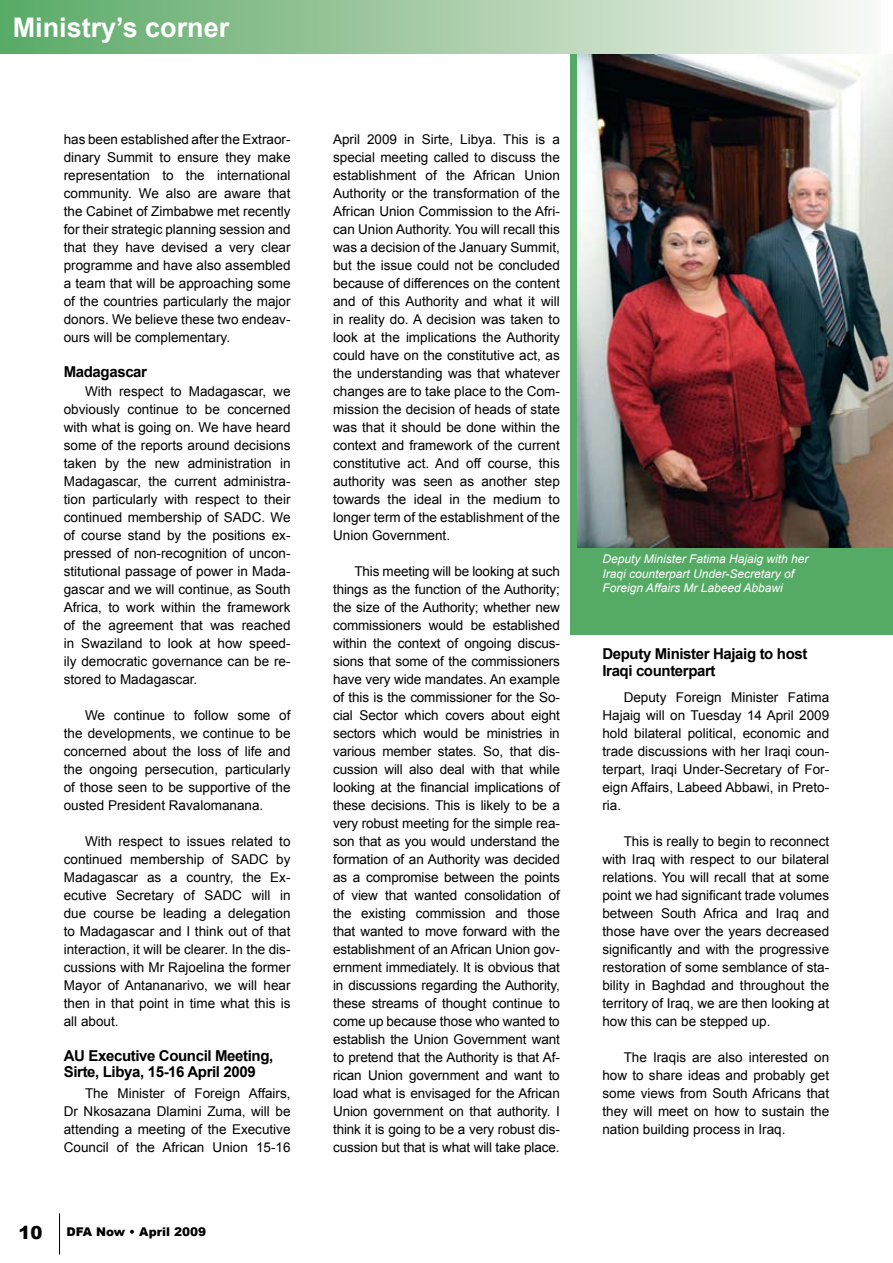
<style>
.page{position:relative;width:893px;height:1263px;background:#fff}
.page>*{position:absolute;margin:0;border:0;box-sizing:border-box;transform-origin:0 0}
.t1{font:700 27px "Arial";color:#fff}
.t2{font:900 18px "Arial";color:#000}
.t3{font:700 15px/16.5px "Arial";letter-spacing:-.025em;color:#000}
.t4{font:13.5px/18px "Arial";color:#000;text-align:justify}
.t5{font:italic 12px/14.4px "Arial";color:#fff}
.t6{font:900 12px "Arial";color:#000}
</style>
<div class="page">
<div style="left:571px;top:47px;width:322px;height:587px;background:#55ab65"></div>
<div style="left:0;top:0;width:893px;height:54px;background:linear-gradient(to right,#59a864,#faf7f5)"></div>
<hr style="left:59px;top:1213px;width:1px;height:41px;background:#000">
<div style="left:881px;top:0;width:12px;height:54px;background:#fefffe"></div>
<img style="left:577px;top:54px;width:316px;height:493px">
<h1 class="t1" style="left:13px;top:9px;width:218px">Ministry’s corner</h1>
<p class="t4" style="left:64px;top:130px;width:228px">has been established after the Extraor&shy;dinary Summit to ensure they make representation to the international community. We also are aware that the Cabinet of Zimbabwe met recently for their strategic planning session and that they have devised a very clear programme and have also assembled a team that will be approaching some of the countries particularly the major donors. We believe these two endeav&shy;ours will be complementary.</p>
<p class="t3" style="left:64px;top:363px;width:85px">Madagascar</p>
<p class="t4" style="left:64px;top:382px;width:228px;text-indent:21px">With respect to Madagascar, we obviously continue to be concerned with what is going on. We have heard some of the reports around decisions taken by the new administration in Madagascar, the current administra&shy;tion particularly with respect to their continued membership of SADC. We of course stand by the positions ex&shy;pressed of non-recognition of uncon&shy;stitutional passage of power in Mada&shy;gascar and we will continue, as South Africa, to work within the framework of the agreement that was reached in Swaziland to look at how speed&shy;ily democratic governance can be re&shy;stored to Madagascar.</p>
<p class="t4" style="left:64px;top:706px;width:228px;text-indent:21px">We continue to follow some of the developments, we continue to be concerned about the loss of life and the ongoing persecution, particularly of those seen to be supportive of the ousted President Ravalomanana.</p>
<p class="t4" style="left:64px;top:832px;width:228px;text-indent:21px">With respect to issues related to continued membership of SADC by Madagascar as a country, the Ex&shy;ecutive Secretary of SADC will in due course be leading a delegation to Madagascar and I think out of that interaction, it will be clearer. In the dis&shy;cussions with Mr Rajoelina the former Mayor of Antananarivo, we will hear then in that point in time what this is all about.</p>
<p class="t3" style="left:64px;top:1047px;width:211px">AU Executive Council Meeting,<br>Sirte, Libya, 15-16 April 2009</p>
<p class="t4" style="left:64px;top:1084px;width:228px;text-indent:21px">The Minister of Foreign Affairs, Dr Nkosazana Dlamini Zuma, will be attending a meeting of the Executive Council of the African Union 15-16</p>
<h2 class="t2" style="left:18px;top:1220px;width:26px">10</h2>
<p class="t6" style="left:67px;top:1223px;width:141px">DFA Now • April 2009</p>
<p class="t4" style="left:333px;top:130px;width:228px">April 2009 in Sirte, Libya. This is a special meeting called to discuss the establishment of the African Union Authority or the transformation of the African Union Commission to the Afri&shy;can Union Authority. You will recall this was a decision of the January Summit, but the issue could not be concluded because of differences on the content and of this Authority and what it will in reality do. A decision was taken to look at the implications the Authority could have on the constitutive act, as the understanding was that whatever changes are to take place to the Com&shy;mission the decision of heads of state was that it should be done within the context and framework of the current constitutive act. And off course, this authority was seen as another step towards the ideal in the medium to longer term of the establishment of the Union Government.</p>
<p class="t4" style="left:333px;top:562px;width:228px;text-indent:21px">This meeting will be looking at such things as the function of the Authority; the size of the Authority; whether new commissioners would be established within the context of ongoing discus&shy;sions that some of the commissioners have very wide mandates. An example of this is the commissioner for the So&shy;cial Sector which covers about eight sectors which would be ministries in various member states. So, that dis&shy;cussion will also deal with that while looking at the financial implications of these decisions. This is likely to be a very robust meeting for the simple rea&shy;son that as you would understand the formation of an Authority was decided as a compromise between the points of view that wanted consolidation of the existing commission and those that wanted to move forward with the establishment of an African Union gov&shy;ernment immediately. It is obvious that in discussions regarding the Authority, these streams of thought continue to come up because those who wanted to establish the Union Government want to pretend that the Authority is that Af&shy;rican Union government and want to load what is envisaged for the African Union government on that authority. I think it is going to be a very robust dis&shy;cussion but that is what will take place.</p>
<p class="t5" style="left:602px;top:552px;width:208px">Deputy Minister Fatima Hajaig with her<br>Iraqi counterpart Under-Secretary of<br>Foreign Affairs Mr Labeed Abbawi</p>
<p class="t3" style="left:602px;top:646px;width:206px">Deputy Minister Hajaig to host<br>Iraqi counterpart</p>
<p class="t4" style="left:602px;top:688px;width:228px;text-indent:21px">Deputy Foreign Minister Fatima Hajaig will on Tuesday 14 April 2009 hold bilateral political, economic and trade discussions with her Iraqi coun&shy;terpart, Iraqi Under-Secretary of For&shy;eign Affairs, Labeed Abbawi, in Preto&shy;ria.</p>
<p class="t4" style="left:602px;top:832px;width:228px;text-indent:21px">This is really to begin to reconnect with Iraq with respect to our bilateral relations. You will recall that at some point we had significant trade volumes between South Africa and Iraq and those have over the years decreased significantly and with the progressive restoration of some semblance of sta&shy;bility in Baghdad and throughout the territory of Iraq, we are then looking at how this can be stepped up.</p>
<p class="t4" style="left:602px;top:1048px;width:228px;text-indent:21px">The Iraqis are also interested on how to share ideas and probably get some views from South Africans that they will meet on how to sustain the nation building process in Iraq.</p>
</div>
